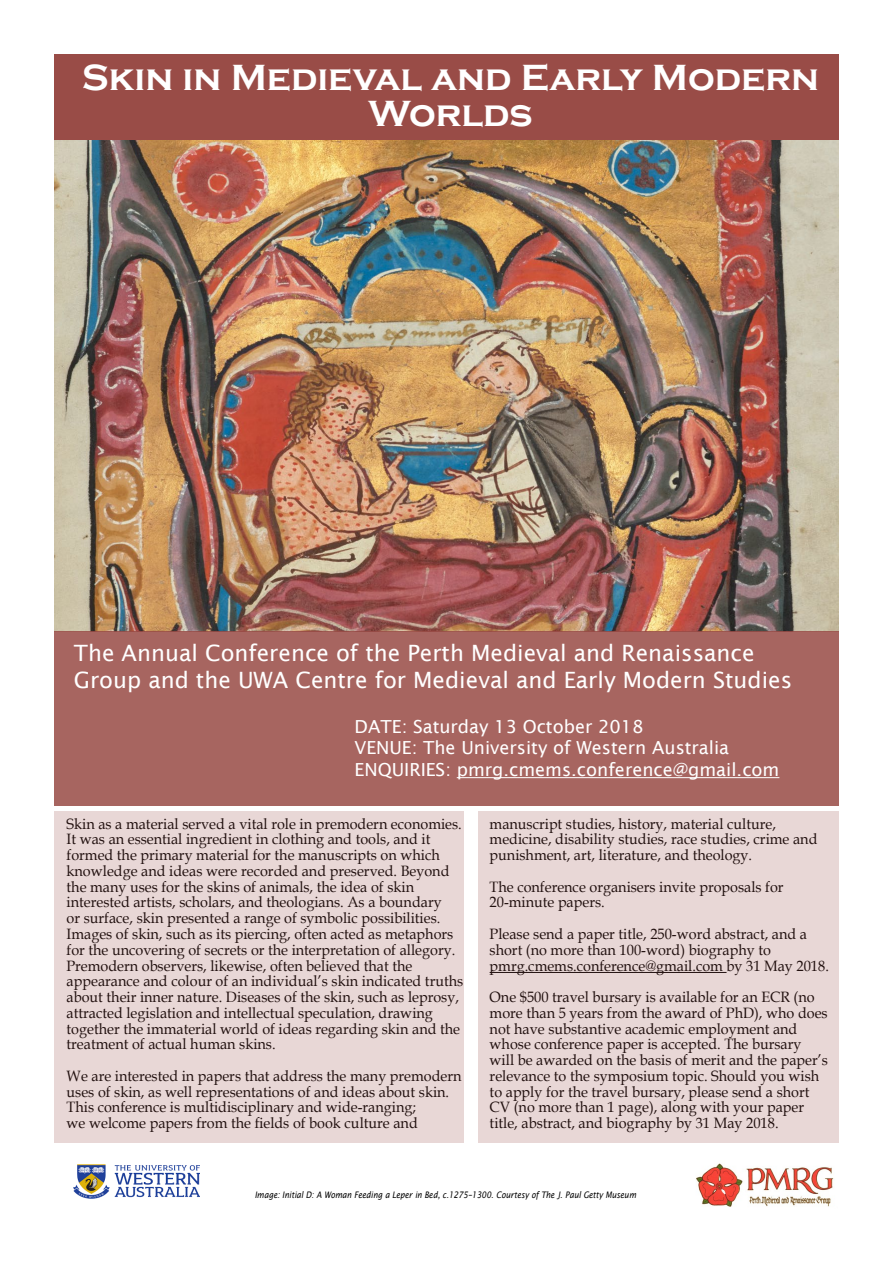
<style>
.page{position:relative;width:893px;height:1263px;background:#fff}
.page>*{position:absolute;margin:0;border:0;box-sizing:border-box;transform-origin:0 0}
.t1{font:700 37.5px/36px "Copperplate Gothic";color:#fff;text-align:center}
.t2{font:22.5px/27px "Lucida Sans";color:#fff}
.t3{font:18px/21.6px "Lucida Sans";color:#fff}
.t4{font:15px/15.8px "Book Antiqua";color:#000;scale:.96 1}
.t5{font:italic 9px "Lucida Sans";color:#000;scale:.85 1}
</style>
<div class="page">
<img style="left:54px;top:140px;width:785px;height:491px">
<div style="left:54px;top:54px;width:785px;height:86px;background:#994c47"></div>
<div style="left:54px;top:631px;width:785px;height:175px;background:#a76560"></div>
<div style="left:54px;top:811px;width:410px;height:332px;background:#e8d7d6"></div>
<hr style="left:457px;top:777px;width:322px;height:1px;background:#fff">
<img style="left:696px;top:1163px;width:138px;height:44px">
<img style="left:74px;top:1164px;width:126px;height:35px">
<div style="left:479px;top:811px;width:360px;height:332px;background:#e8d7d6"></div>
<h1 class="t1" style="left:82px;top:60px;width:739px">Skin in Medieval and Early Modern<br>Worlds</h1>
<h2 class="t2" style="left:74px;top:640px;width:720px">The Annual Conference of the Perth Medieval and Renaissance<br>Group and the UWA Centre for Medieval and Early Modern Studies</h2>
<p class="t3" style="left:355px;top:715px;width:426px">DATE: Saturday 13 October 2018<br>VENUE: The University of Western Australia<br>ENQUIRIES: pmrg.cmems.conference@gmail.com</p>
<p class="t4" style="left:67px;top:815px;width:415px">Skin as a material served a vital role in premodern economies.<br>It was an essential ingredient in clothing and tools, and it formed the primary material for the manuscripts on which knowledge and ideas were recorded and preserved. Beyond the many uses for the skins of animals, the idea of skin interested artists, scholars, and theologians. As a boundary<br>or surface, skin presented a range of symbolic possibilities.<br>Images of skin, such as its piercing, often acted as metaphors for the uncovering of secrets or the interpretation of allegory.<br>Premodern observers, likewise, often believed that the appearance and colour of an individual’s skin indicated truths about their inner nature. Diseases of the skin, such as leprosy, attracted legislation and intellectual speculation, drawing together the immaterial world of ideas regarding skin and the treatment of actual human skins.</p>
<p class="t4" style="left:67px;top:1067px;width:413px">We are interested in papers that address the many premodern uses of skin, as well representations of and ideas about skin.<br>This conference is multidisciplinary and wide-ranging;<br>we welcome papers from the fields of book culture and</p>
<p class="t4" style="left:490px;top:815px;width:343px">manuscript studies, history, material culture, medicine, disability studies, race studies, crime and punishment, art, literature, and theology.</p>
<p class="t4" style="left:490px;top:878px;width:308px">The conference organisers invite proposals for<br>20-minute papers.</p>
<p class="t4" style="left:490px;top:926px;width:355px">Please send a paper title, 250-word abstract, and a short (no more than 100-word) biography to pmrg.cmems.conference@gmail.com by 31 May 2018.</p>
<p class="t4" style="left:490px;top:989px;width:354px">One $500 travel bursary is available for an ECR (no more than 5 years from the award of PhD), who does not have substantive academic employment and whose conference paper is accepted. The bursary will be awarded on the basis of merit and the paper’s relevance to the symposium topic. Should you wish to apply for the travel bursary, please send a short CV (no more than 1 page), along with your paper title, abstract, and biography by 31 May 2018.</p>
<p class="t5" style="left:255px;top:1190px;width:450px">Image: Initial D: A Woman Feeding a Leper in Bed, c.1275–1300. Courtesy of The J. Paul Getty Museum</p>
</div>
